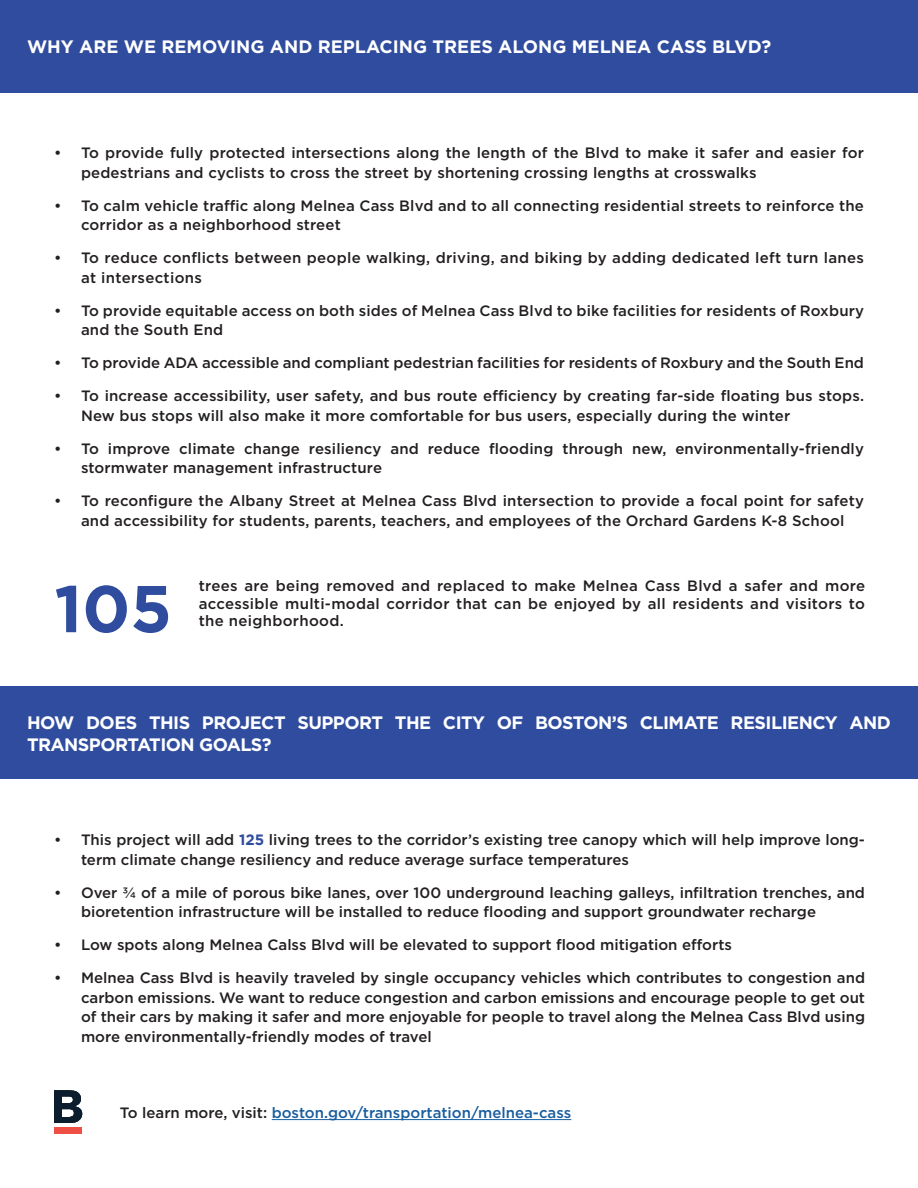
<style>
.page{position:relative;width:918px;height:1188px;background:#fff}
.page>*{position:absolute;margin:0;border:0;box-sizing:border-box;transform-origin:0 0}
.FAQ_Sheet_-_Project{font:700 66px "Gotham";color:#2f4c9e}
.FAQ_Sheet_-_Project-2{font:700 18px/21.6px "Gotham";letter-spacing:-.03em;color:#fff}
.FAQ_Sheet_-_Project-3{font:700 18px "Gotham";color:#fff}
.FAQ_Sheet_-_Project-4{font:500 15px/19.5px "Gotham";letter-spacing:.01em;color:#231f20}
.FAQ_Sheet_-_Project-5{font:500 15px "Gotham";color:#175d9e}
.s1{font-weight:700;color:#2f4c9e}
.s2{color:#231f20}
</style>
<div class="page">
<div style="left:0;top:0;width:918px;height:92px;background:#2f4c9e"></div>
<div style="left:0;top:686px;width:918px;height:93px;background:#2f4c9e"></div>
<svg style="left:54px;top:1090px;width:28px;height:33px"></svg>
<div style="left:54px;top:1128px;width:28px;height:6px;background:#ef5045"></div>
<hr style="left:272px;top:1119px;width:299px;height:1px;background:#175d9e">
<p class="FAQ_Sheet_-_Project-3" style="left:27px;top:35px;width:746px">WHY ARE WE REMOVING AND REPLACING TREES ALONG MELNEA CASS BLVD?</p>
<p class="FAQ_Sheet_-_Project-4" style="left:81px;top:143px;width:785px;text-indent:-27px">• To provide fully protected intersections along the length of the Blvd to make it safer and easier for pedestrians and cyclists to cross the street by shortening crossing lengths at crosswalks</p>
<p class="FAQ_Sheet_-_Project-4" style="left:81px;top:196px;width:784px;text-indent:-27px">• To calm vehicle traffic along Melnea Cass Blvd and to all connecting residential streets to reinforce the corridor as a neighborhood street</p>
<p class="FAQ_Sheet_-_Project-4" style="left:81px;top:248px;width:785px;text-indent:-27px">• To reduce conflicts between people walking, driving, and biking by adding dedicated left turn lanes at intersections</p>
<p class="FAQ_Sheet_-_Project-4" style="left:81px;top:301px;width:785px;text-indent:-27px">• To provide equitable access on both sides of Melnea Cass Blvd to bike facilities for residents of Roxbury and the South End</p>
<p class="FAQ_Sheet_-_Project-4" style="left:54px;top:353px;width:812px">• To provide ADA accessible and compliant pedestrian facilities for residents of Roxbury and the South End</p>
<p class="FAQ_Sheet_-_Project-4" style="left:81px;top:386px;width:785px;text-indent:-27px">• To increase accessibility, user safety, and bus route efficiency by creating far-side floating bus stops.<br>New bus stops will also make it more comfortable for bus users, especially during the winter</p>
<p class="FAQ_Sheet_-_Project-4" style="left:81px;top:439px;width:784px;text-indent:-27px">• To improve climate change resiliency and reduce flooding through new, environmentally-friendly stormwater management infrastructure</p>
<p class="FAQ_Sheet_-_Project-4" style="left:54px;top:491px;width:812px;text-align:center">• To reconfigure the Albany Street at Melnea Cass Blvd intersection to provide a focal point for safety and accessibility for students, parents, teachers, and employees of the Orchard Gardens K-8 School</p>
<p class="FAQ_Sheet_-_Project" style="left:54px;top:565px;width:119px">105</p>
<p class="FAQ_Sheet_-_Project-4" style="left:199px;top:577px;width:668px;line-height:17.4px;text-align:justify">trees are being removed and replaced to make Melnea Cass Blvd a safer and more accessible multi-modal corridor that can be enjoyed by all residents and visitors to the neighborhood.</p>
<p class="FAQ_Sheet_-_Project-2" style="left:27px;top:712px;width:865px">HOW DOES THIS PROJECT SUPPORT THE CITY OF BOSTON’S CLIMATE RESILIENCY AND<br>TRANSPORTATION GOALS?</p>
<p class="FAQ_Sheet_-_Project-4" style="left:81px;top:830px;width:786px;text-indent:-27px">• This project will add <span class="s1">125</span> living trees to the corridor’s existing tree canopy which will help improve long&shy;term climate change resiliency and reduce average surface temperatures</p>
<p class="FAQ_Sheet_-_Project-4" style="left:81px;top:882px;width:786px;text-indent:-27px">• Over ¾ of a mile of porous bike lanes, over 100 underground leaching galleys, infiltration trenches, and bioretention infrastructure will be installed to reduce flooding and support groundwater recharge</p>
<p class="FAQ_Sheet_-_Project-4" style="left:54px;top:935px;width:680px">• Low spots along Melnea Calss Blvd will be elevated to support flood mitigation efforts</p>
<p class="FAQ_Sheet_-_Project-4" style="left:81px;top:968px;width:786px;text-align:justify;text-indent:-27px">• Melnea Cass Blvd is heavily traveled by single occupancy vehicles which contributes to congestion and carbon emissions. We want to reduce congestion and carbon emissions and encourage people to get out of their cars by making it safer and more enjoyable for people to travel along the Melnea Cass Blvd using more environmentally-friendly modes of travel</p>
<p class="FAQ_Sheet_-_Project-5" style="left:120px;top:1103px;width:453px"><span class="s2">To learn more, visit:</span> boston.gov/transportation/melnea-cass</p>
</div>
